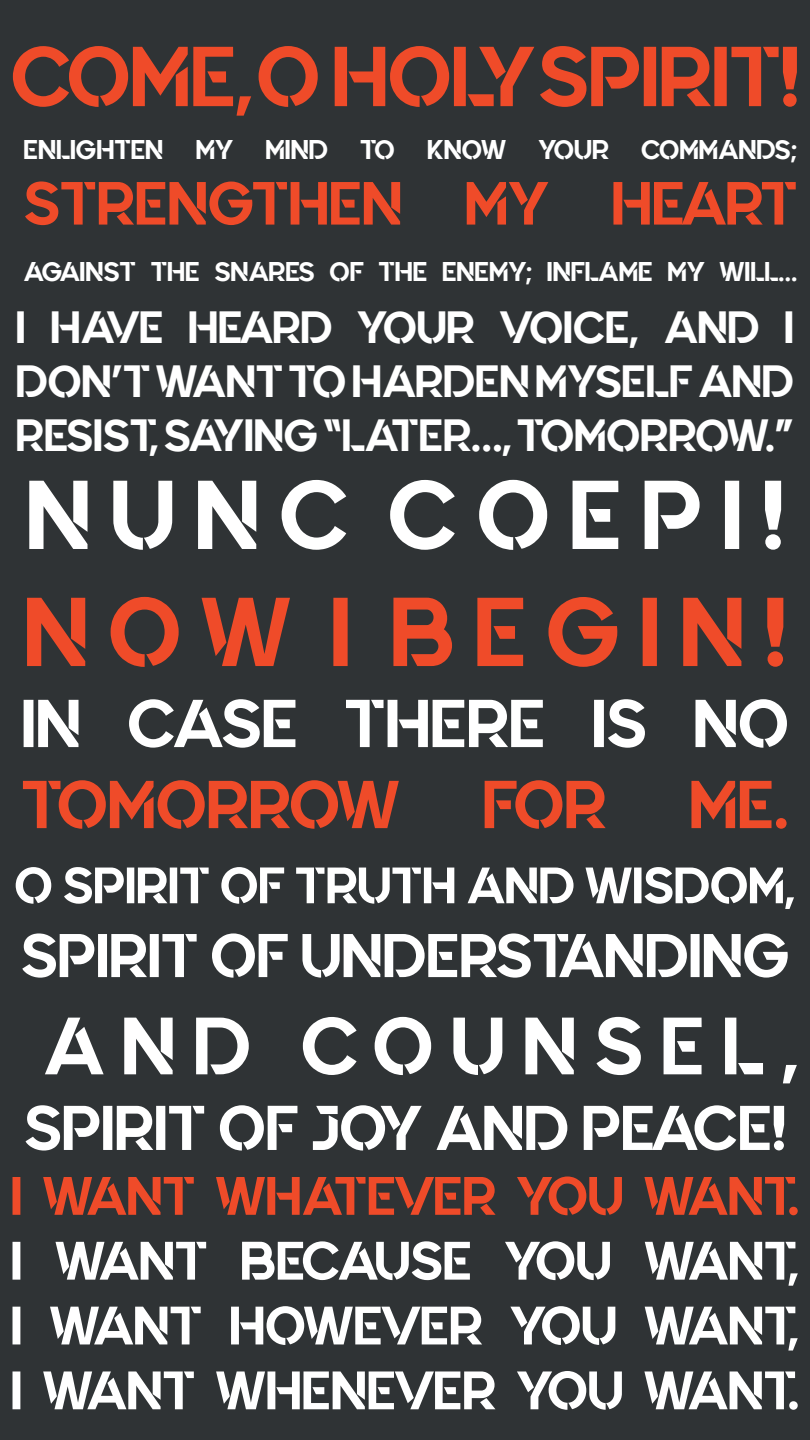
<style>
.page{position:relative;width:810px;height:1440px;background:#fff}
.page>*{position:absolute;margin:0;border:0;box-sizing:border-box;transform-origin:0 0}
.t1{font:97.5px "Quantify";color:#fff}
.t2{font:97.5px "Quantify";color:#ef4b29}
.t3{font:84.75px "Quantify";letter-spacing:-.005em;color:#ef4b29}
.t4{font:81px "Quantify";letter-spacing:.22em;color:#fff}
.t5{font:67.5px/81px "Quantify";color:#fff}
.t6{font:63px "Quantify";color:#fff}
.t7{font:61.5px "Quantify";color:#fff}
.t8{font:60.75px "Quantify";color:#ef4b29}
.t9{font:54px "Quantify";letter-spacing:-.025em;color:#fff}
.t10{font:54px "Quantify";letter-spacing:-.025em;color:#ef4b29}
.t11{font:54px "Quantify";color:#fff}
.t12{font:51px "Quantify";color:#fff}
.t13{font:45px/54px "Quantify";color:#fff;text-align:justify}
.t14{font:27px "Quantify";color:#fff}
.s1{color:#ef4b29}
</style>
<div class="page">
<div style="left:0;top:0;width:810px;height:1439px;background:#2f3335"></div>
<p class="t3" style="left:11px;top:29px;width:790px">COME, O HOLY SPIRIT!</p>
<p class="t14" style="left:24px;top:135px;width:775px">ENLIGHTEN MY MIND TO KNOW YOUR COMMANDS;</p>
<p class="t8" style="left:24px;top:169px;width:775px">STRENGTHEN MY HEART</p>
<p class="t14" style="left:24px;top:256px;width:775px">AGAINST THE SNARES OF THE ENEMY; INFLAME MY WILL…</p>
<p class="t13" style="left:16px;top:301px;width:780px">I HAVE HEARD YOUR VOICE, AND I DON’T WANT TO HARDEN MYSELF AND RESIST, SAYING “LATER…, TOMORROW.”</p>
<p class="t1" style="left:26px;top:460px;width:760px">N U N C C O E P I !</p>
<p class="t2" style="left:24px;top:577px;width:764px">N O W I B E G I N !</p>
<p class="t5" style="left:21px;top:683px;width:769px">IN CASE THERE IS NO<br><span class="s1">TOMORROW FOR ME.</span></p>
<p class="t12" style="left:14px;top:856px;width:783px">O SPIRIT OF TRUTH AND WISDOM,</p>
<p class="t7" style="left:21px;top:920px;width:770px">SPIRIT OF UNDERSTANDING</p>
<p class="t4" style="left:43px;top:1000px;width:758px">AND COUNSEL,</p>
<p class="t6" style="left:24px;top:1092px;width:764px">SPIRIT OF JOY AND PEACE!</p>
<p class="t10" style="left:11px;top:1165px;width:790px">I WANT WHATEVER YOU WANT.</p>
<p class="t9" style="left:11px;top:1230px;width:790px">I WANT BECAUSE YOU WANT,</p>
<p class="t9" style="left:11px;top:1294px;width:790px">I WANT HOWEVER YOU WANT,</p>
<p class="t11" style="left:11px;top:1359px;width:790px">I WANT WHENEVER YOU WANT.</p>
</div>
